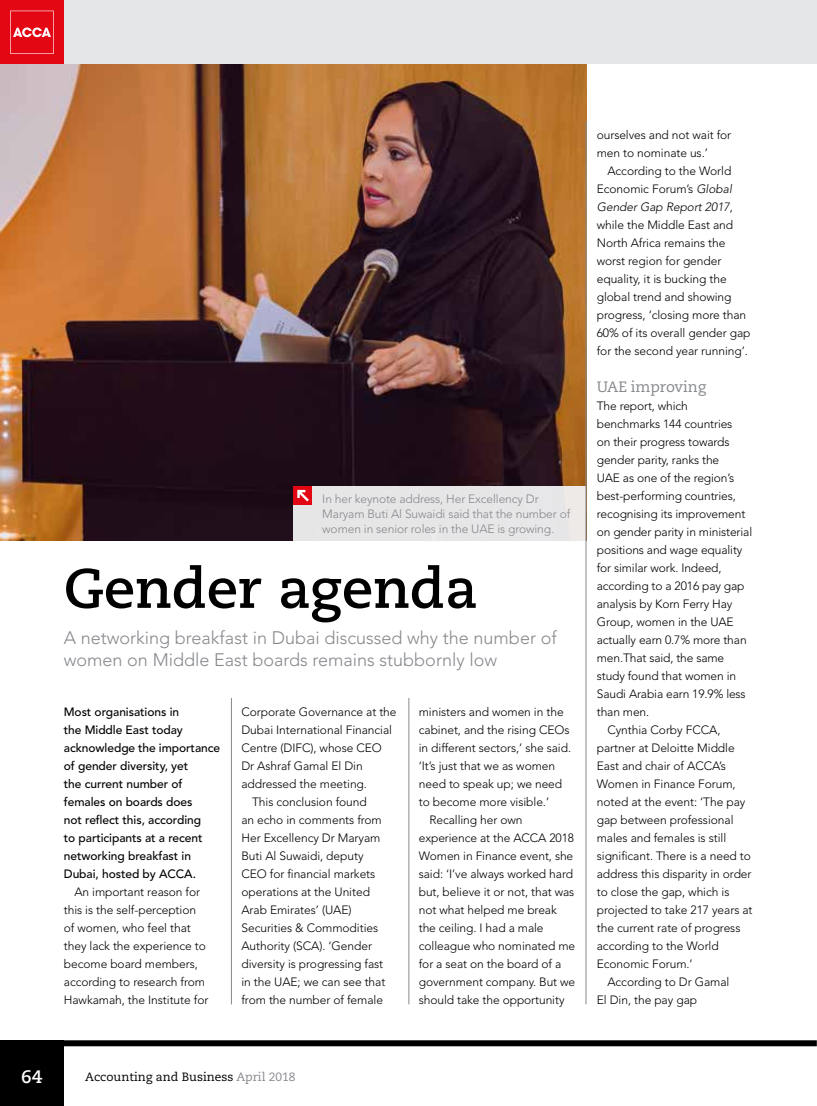
<style>
.page{position:relative;width:817px;height:1106px;background:#fff}
.page>*{position:absolute;margin:0;border:0;box-sizing:border-box;transform-origin:0 0}
.t1{font:700 55.5px "Caecilia";color:#000}
.t2{font:300 18px/21.6px "Avenir LT Std";color:#86888c}
.t3{font:700 18px "Caecilia";color:#fff}
.t4{font:15px "Caecilia";letter-spacing:-.005em;color:#86888c}
.t5{font:300 12px/18px "Avenir LT Std";letter-spacing:-.005em;color:#000}
.t6{font:500 12px/18px "Avenir LT Std";letter-spacing:-.005em;color:#000}
.t7{font:300 12px/15px "Avenir LT Std";letter-spacing:-.01em;color:#86888c}
.t8{font:12px "Caecilia";color:#000}
.s1{font-style:italic}
.s2{color:#86888c}
</style>
<div class="page">
<img style="left:0;top:64px;width:586px;height:476px">
<div style="left:293px;top:486px;width:293px;height:54px;background:#e7e6e7"></div>
<div style="left:293px;top:486px;width:18px;height:18px;background:#e30613"></div>
<svg style="left:297px;top:490px;width:12px;height:11px"></svg>
<hr style="left:231px;top:698px;width:1px;height:306px;background:#86888c">
<hr style="left:408px;top:698px;width:1px;height:306px;background:#86888c">
<hr style="left:585px;top:121px;width:1px;height:883px;background:#86888c">
<div style="left:0;top:1040px;width:64px;height:66px;background:#000"></div>
<div style="left:0;top:1040px;width:816px;height:6px;background:#000"></div>
<div style="left:0;top:0;width:816px;height:64px;background:#e5e6e7"></div>
<div style="left:0;top:0;width:64px;height:64px;background:#e30613"></div>
<svg style="left:10px;top:11px;width:44px;height:43px"></svg>
<p class="t7" style="left:322px;top:491px;width:249px">In her keynote address, Her Excellency Dr<br>Maryam Buti Al Suwaidi said that the number of women in senior roles in the UAE is growing.</p>
<h1 class="t1" style="left:64px;top:556px;width:415px">Gender agenda</h1>
<h2 class="t2" style="left:64px;top:627px;width:494px">A networking breakfast in Dubai discussed why the number of women on Middle East boards remains stubbornly low</h2>
<p class="t6" style="left:64px;top:703px;width:158px">Most organisations in<br>the Middle East today acknowledge the importance of gender diversity, yet<br>the current number of females on boards does<br>not reflect this, according<br>to participants at a recent networking breakfast in<br>Dubai, hosted by ACCA.</p>
<p class="t5" style="left:64px;top:883px;width:146px;text-indent:11px">An important reason for this is the self-perception of women, who feel that they lack the experience to become board members, according to research from<br>Hawkamah, the Institute for</p>
<p class="t5" style="left:418px;top:702px;width:146px">ministers and women in the</p>
<p class="t5" style="left:418px;top:721px;width:152px">cabinet, and the rising CEOs</p>
<p class="t5" style="left:418px;top:739px;width:154px">in different sectors,’ she said.</p>
<p class="t5" style="left:418px;top:757px;width:138px">‘It’s just that we as women</p>
<p class="t5" style="left:418px;top:775px;width:145px">need to speak up; we need</p>
<p class="t5" style="left:418px;top:793px;width:132px">to become more visible.’</p>
<p class="t5" style="left:429px;top:811px;width:94px">Recalling her own</p>
<p class="t5" style="left:418px;top:829px;width:157px">experience at the ACCA 2018</p>
<p class="t5" style="left:418px;top:847px;width:156px">Women in Finance event, she</p>
<p class="t5" style="left:418px;top:865px;width:156px">said: ‘I’ve always worked hard</p>
<p class="t5" style="left:418px;top:883px;width:157px">but, believe it or not, that was</p>
<p class="t5" style="left:418px;top:901px;width:139px">not what helped me break</p>
<p class="t5" style="left:418px;top:919px;width:126px">the ceiling. I had a male</p>
<p class="t5" style="left:418px;top:937px;width:158px">colleague who nominated me</p>
<p class="t5" style="left:418px;top:955px;width:144px">for a seat on the board of a</p>
<p class="t5" style="left:418px;top:973px;width:158px">government company. But we</p>
<p class="t5" style="left:418px;top:991px;width:147px">should take the opportunity</p>
<p class="t5" style="left:241px;top:703px;width:156px">Corporate Governance at the</p>
<p class="t5" style="left:241px;top:721px;width:152px">Dubai International Financial</p>
<p class="t5" style="left:241px;top:739px;width:142px">Centre (DIFC), whose CEO</p>
<p class="t5" style="left:241px;top:757px;width:123px">Dr Ashraf Gamal El Din</p>
<p class="t5" style="left:241px;top:775px;width:127px">addressed the meeting.</p>
<p class="t5" style="left:252px;top:793px;width:116px">This conclusion found</p>
<p class="t5" style="left:241px;top:811px;width:142px">an echo in comments from</p>
<p class="t5" style="left:241px;top:829px;width:140px">Her Excellency Dr Maryam</p>
<p class="t5" style="left:241px;top:847px;width:124px">Buti Al Suwaidi, deputy</p>
<p class="t5" style="left:241px;top:865px;width:135px">CEO for financial markets</p>
<p class="t5" style="left:241px;top:883px;width:130px">operations at the United</p>
<p class="t5" style="left:241px;top:901px;width:112px">Arab Emirates’ (UAE)</p>
<p class="t5" style="left:241px;top:919px;width:138px">Securities &amp; Commodities</p>
<p class="t5" style="left:241px;top:937px;width:132px">Authority (SCA). ‘Gender</p>
<p class="t5" style="left:241px;top:955px;width:143px">diversity is progressing fast</p>
<p class="t5" style="left:241px;top:973px;width:145px">in the UAE; we can see that</p>
<p class="t5" style="left:241px;top:991px;width:143px">from the number of female</p>
<p class="t5" style="left:596px;top:126px;width:136px">ourselves and not wait for men to nominate us.’</p>
<p class="t5" style="left:596px;top:162px;width:155px;text-indent:11px">According to the World<br>Economic Forum’s <span class="s1">Global<br>Gender Gap Report 2017</span>, while the Middle East and<br>North Africa remains the worst region for gender equality, it is bucking the global trend and showing progress, ‘closing more than<br>60% of its overall gender gap for the second year running’.</p>
<p class="t4" style="left:596px;top:378px;width:111px">UAE improving</p>
<p class="t5" style="left:596px;top:396px;width:93px">The report, which</p>
<p class="t5" style="left:596px;top:414px;width:137px">benchmarks 144 countries</p>
<p class="t5" style="left:596px;top:432px;width:134px">on their progress towards</p>
<p class="t5" style="left:596px;top:450px;width:124px">gender parity, ranks the</p>
<p class="t5" style="left:596px;top:468px;width:139px">UAE as one of the region’s</p>
<p class="t5" style="left:596px;top:486px;width:141px">best-performing countries,</p>
<p class="t5" style="left:596px;top:504px;width:150px">recognising its improvement</p>
<p class="t5" style="left:596px;top:522px;width:157px">on gender parity in ministerial</p>
<p class="t5" style="left:596px;top:540px;width:147px">positions and wage equality</p>
<p class="t5" style="left:596px;top:558px;width:126px">for similar work. Indeed,</p>
<p class="t5" style="left:596px;top:576px;width:149px">according to a 2016 pay gap</p>
<p class="t5" style="left:596px;top:594px;width:137px">analysis by Korn Ferry Hay</p>
<p class="t5" style="left:596px;top:612px;width:138px">Group, women in the UAE</p>
<p class="t5" style="left:596px;top:630px;width:151px">actually earn 0.7% more than</p>
<p class="t5" style="left:596px;top:648px;width:129px">men.That said, the same</p>
<p class="t5" style="left:596px;top:667px;width:141px">study found that women in</p>
<p class="t5" style="left:596px;top:685px;width:150px">Saudi Arabia earn 19.9% less</p>
<p class="t5" style="left:596px;top:703px;width:54px">than men.</p>
<p class="t5" style="left:607px;top:721px;width:114px">Cynthia Corby FCCA,</p>
<p class="t5" style="left:596px;top:739px;width:139px">partner at Deloitte Middle</p>
<p class="t5" style="left:596px;top:757px;width:131px">East and chair of ACCA’s</p>
<p class="t5" style="left:596px;top:775px;width:140px">Women in Finance Forum,</p>
<p class="t5" style="left:596px;top:793px;width:150px">noted at the event: ‘The pay</p>
<p class="t5" style="left:596px;top:811px;width:138px">gap between professional</p>
<p class="t5" style="left:596px;top:829px;width:131px">males and females is still</p>
<p class="t5" style="left:596px;top:847px;width:156px">significant. There is a need to</p>
<p class="t5" style="left:596px;top:865px;width:156px">address this disparity in order</p>
<p class="t5" style="left:596px;top:883px;width:134px">to close the gap, which is</p>
<p class="t5" style="left:596px;top:901px;width:157px">projected to take 217 years at</p>
<p class="t5" style="left:596px;top:919px;width:145px">the current rate of progress</p>
<p class="t5" style="left:596px;top:937px;width:123px">according to the World</p>
<p class="t5" style="left:596px;top:955px;width:97px">Economic Forum.’</p>
<p class="t5" style="left:607px;top:973px;width:123px">According to Dr Gamal</p>
<p class="t5" style="left:596px;top:991px;width:102px">El Din, the pay gap</p>
<h2 class="t3" style="left:21px;top:1066px;width:23px">64</h2>
<p class="t8" style="left:85px;top:1069px;width:212px">Accounting and Business <span class="s2">April 2018</span></p>
</div>
